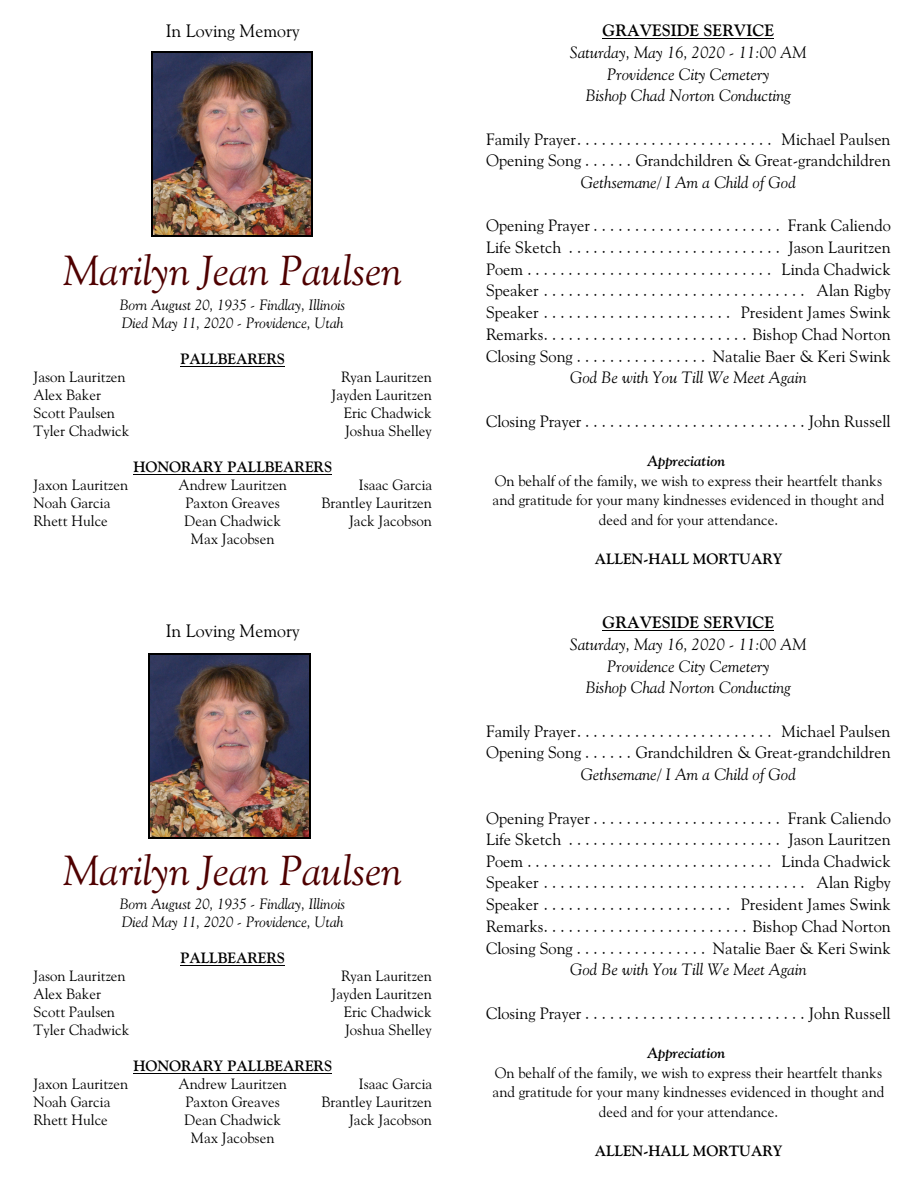
<style>
.page{position:relative;width:918px;height:1188px;background:#fff}
.page>*{position:absolute;margin:0;border:0;box-sizing:border-box;transform-origin:0 0}
.t1{font:italic 42px "Goudy Old Style BT";color:#4f0000}
.t2{font:18px "Goudy Old Style BT";color:#000}
.t3{font:16.5px/21.8px "Goudy Old Style BT";color:#000}
.t4{font:italic 16.5px/21.8px "Goudy Old Style BT";color:#000;text-align:center}
.t5{font:700 16.5px "Goudy Old Style BT";letter-spacing:.005em;color:#000}
.t6{font:15px/19.5px "Goudy Old Style BT";color:#000;text-align:center}
.t7{font:italic 15px/18px "Goudy Old Style BT";color:#000}
.t8{font:700 15px "Goudy Old Style BT";color:#000}
.t9{font:italic 700 15px "Goudy Old Style BT";color:#000}
</style>
<div class="page">
<img style="left:153px;top:53px;width:159px;height:182px">
<hr style="left:151px;top:51px;width:1px;height:185px;background:#000">
<hr style="left:312px;top:51px;width:1px;height:185px;background:#000">
<hr style="left:151px;top:51px;width:162px;height:2px;background:#000">
<hr style="left:151px;top:235px;width:162px;height:2px;background:#000">
<img style="left:150px;top:655px;width:159px;height:182px">
<hr style="left:148px;top:653px;width:2px;height:185px;background:#000">
<hr style="left:309px;top:653px;width:1px;height:185px;background:#000">
<hr style="left:148px;top:653px;width:162px;height:2px;background:#000">
<hr style="left:148px;top:837px;width:162px;height:2px;background:#000">
<hr style="left:180px;top:366px;width:105px;height:1px;background:#000">
<hr style="left:133px;top:474px;width:199px;height:1px;background:#000">
<hr style="left:180px;top:966px;width:105px;height:1px;background:#000">
<hr style="left:133px;top:1074px;width:199px;height:1px;background:#000">
<hr style="left:603px;top:38px;width:171px;height:1px;background:#000">
<hr style="left:603px;top:630px;width:171px;height:1px;background:#000">
<p class="t2" style="left:166px;top:24px;width:136px">In Loving Memory</p>
<h1 class="t1" style="left:63px;top:254px;width:340px">Marilyn Jean Paulsen</h1>
<p class="t7" style="left:120px;top:297px;width:227px">Born August 20, 1935 - Findlay, Illinois<br>Died May 11, 2020 - Providence, Utah</p>
<p class="t8" style="left:180px;top:352px;width:106px">PALLBEARERS</p>
<p class="t6" style="left:34px;top:368px;width:94px">Jason Lauritzen</p>
<p class="t6" style="left:341px;top:368px;width:92px">Ryan Lauritzen</p>
<p class="t6" style="left:34px;top:386px;width:69px">Alex Baker</p>
<p class="t6" style="left:332px;top:386px;width:102px">Jayden Lauritzen</p>
<p class="t6" style="left:34px;top:404px;width:83px">Scott Paulsen</p>
<p class="t6" style="left:344px;top:404px;width:90px">Eric Chadwick</p>
<p class="t6" style="left:34px;top:422px;width:97px">Tyler Chadwick</p>
<p class="t6" style="left:345px;top:422px;width:88px">Joshua Shelley</p>
<p class="t8" style="left:133px;top:460px;width:200px">HONORARY PALLBEARERS</p>
<p class="t6" style="left:34px;top:476px;width:96px">Jaxon Lauritzen</p>
<p class="t6" style="left:179px;top:476px;width:110px">Andrew Lauritzen</p>
<p class="t6" style="left:359px;top:476px;width:75px">Isaac Garcia</p>
<p class="t6" style="left:34px;top:494px;width:78px">Noah Garcia</p>
<p class="t6" style="left:185px;top:494px;width:96px">Paxton Greaves</p>
<p class="t6" style="left:322px;top:494px;width:112px">Brantley Lauritzen</p>
<p class="t6" style="left:34px;top:512px;width:76px">Rhett Hulce</p>
<p class="t6" style="left:184px;top:512px;width:98px">Dean Chadwick</p>
<p class="t6" style="left:349px;top:512px;width:84px">Jack Jacobson</p>
<p class="t6" style="left:191px;top:530px;width:85px">Max Jacobsen</p>
<p class="t2" style="left:166px;top:623px;width:136px">In Loving Memory</p>
<h1 class="t1" style="left:63px;top:853px;width:340px">Marilyn Jean Paulsen</h1>
<p class="t7" style="left:120px;top:896px;width:227px">Born August 20, 1935 - Findlay, Illinois<br>Died May 11, 2020 - Providence, Utah</p>
<p class="t8" style="left:180px;top:952px;width:106px">PALLBEARERS</p>
<p class="t6" style="left:34px;top:967px;width:94px">Jason Lauritzen</p>
<p class="t6" style="left:341px;top:967px;width:92px">Ryan Lauritzen</p>
<p class="t6" style="left:34px;top:985px;width:69px">Alex Baker</p>
<p class="t6" style="left:332px;top:985px;width:102px">Jayden Lauritzen</p>
<p class="t6" style="left:34px;top:1003px;width:83px">Scott Paulsen</p>
<p class="t6" style="left:344px;top:1003px;width:90px">Eric Chadwick</p>
<p class="t6" style="left:34px;top:1021px;width:97px">Tyler Chadwick</p>
<p class="t6" style="left:345px;top:1021px;width:88px">Joshua Shelley</p>
<p class="t8" style="left:133px;top:1060px;width:200px">HONORARY PALLBEARERS</p>
<p class="t6" style="left:34px;top:1075px;width:96px">Jaxon Lauritzen</p>
<p class="t6" style="left:179px;top:1075px;width:110px">Andrew Lauritzen</p>
<p class="t6" style="left:359px;top:1075px;width:75px">Isaac Garcia</p>
<p class="t6" style="left:34px;top:1093px;width:78px">Noah Garcia</p>
<p class="t6" style="left:185px;top:1093px;width:96px">Paxton Greaves</p>
<p class="t6" style="left:322px;top:1093px;width:112px">Brantley Lauritzen</p>
<p class="t6" style="left:34px;top:1111px;width:76px">Rhett Hulce</p>
<p class="t6" style="left:184px;top:1111px;width:98px">Dean Chadwick</p>
<p class="t6" style="left:349px;top:1111px;width:84px">Jack Jacobson</p>
<p class="t6" style="left:191px;top:1129px;width:85px">Max Jacobsen</p>
<p class="t5" style="left:603px;top:24px;width:173px">GRAVESIDE SERVICE</p>
<p class="t4" style="left:570px;top:43px;width:238px">Saturday, May 16, 2020 - 11:00 AM<br>Providence City Cemetery<br>Bishop Chad Norton Conducting</p>
<p class="t3" style="left:486px;top:130px;width:406px">Family Prayer........................ Michael Paulsen<br>Opening Song . . . . . . Grandchildren &amp; Great-grandchildren</p>
<p class="t4" style="left:581px;top:173px;width:217px">Gethsemane/ I Am a Child of God</p>
<p class="t3" style="left:486px;top:216px;width:406px;text-align:justify">Opening Prayer....................... Frank Caliendo Life Sketch .......................... Jason Lauritzen Poem.............................. Linda Chadwick Speaker................................ Alan Rigby Speaker....................... President James Swink Remarks.........................Bishop Chad Norton Closing Song . . . . . . . . . . . . . . . . Natalie Baer &amp; Keri Swink</p>
<p class="t4" style="left:570px;top:368px;width:238px">God Be with You Till We Meet Again</p>
<p class="t3" style="left:486px;top:411px;width:406px">Closing Prayer...........................John Russell</p>
<p class="t9" style="left:648px;top:455px;width:79px">Appreciation</p>
<p class="t6" style="left:493px;top:472px;width:393px">On behalf of the family, we wish to express their heartfelt thanks and gratitude for your many kindnesses evidenced in thought and deed and for your attendance.</p>
<p class="t8" style="left:595px;top:553px;width:189px">ALLEN-HALL MORTUARY</p>
<p class="t5" style="left:603px;top:616px;width:173px">GRAVESIDE SERVICE</p>
<p class="t4" style="left:570px;top:635px;width:238px">Saturday, May 16, 2020 - 11:00 AM<br>Providence City Cemetery<br>Bishop Chad Norton Conducting</p>
<p class="t3" style="left:486px;top:722px;width:406px">Family Prayer........................ Michael Paulsen<br>Opening Song . . . . . . Grandchildren &amp; Great-grandchildren</p>
<p class="t4" style="left:581px;top:765px;width:217px">Gethsemane/ I Am a Child of God</p>
<p class="t3" style="left:486px;top:808px;width:406px;text-align:justify">Opening Prayer....................... Frank Caliendo Life Sketch .......................... Jason Lauritzen Poem.............................. Linda Chadwick Speaker................................ Alan Rigby Speaker....................... President James Swink Remarks.........................Bishop Chad Norton Closing Song . . . . . . . . . . . . . . . . Natalie Baer &amp; Keri Swink</p>
<p class="t4" style="left:570px;top:960px;width:238px">God Be with You Till We Meet Again</p>
<p class="t3" style="left:486px;top:1003px;width:406px">Closing Prayer...........................John Russell</p>
<p class="t9" style="left:648px;top:1047px;width:79px">Appreciation</p>
<p class="t6" style="left:493px;top:1064px;width:393px">On behalf of the family, we wish to express their heartfelt thanks and gratitude for your many kindnesses evidenced in thought and deed and for your attendance.</p>
<p class="t8" style="left:595px;top:1145px;width:189px">ALLEN-HALL MORTUARY</p>
</div>
